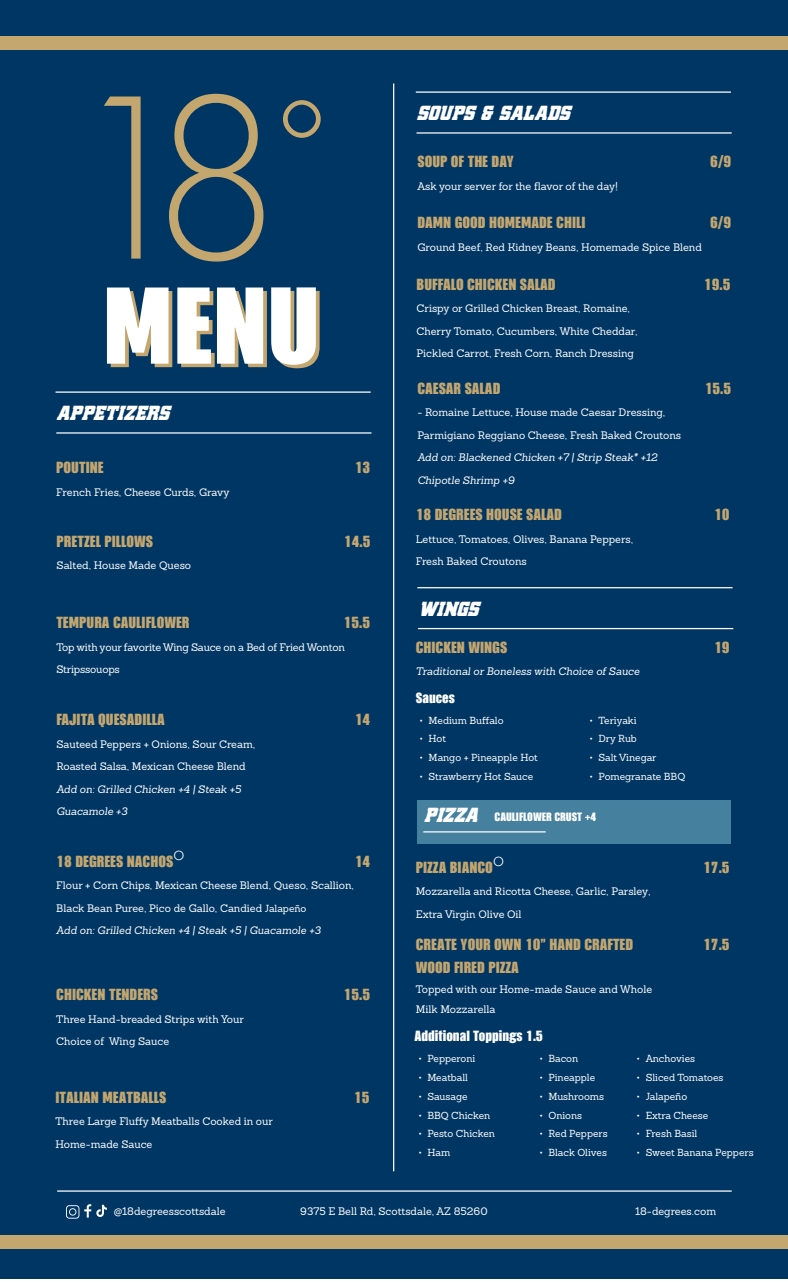
<style>
.page{position:relative;width:788px;height:1283px;background:#fff}
.page>*{position:absolute;margin:0;border:0;box-sizing:border-box;transform-origin:0 0}
.t1{font:900 101.25px "PF Fusion Sans Pro";color:#fff}
.t2{font:italic 21.25px "Red Delicious Super";color:#fff}
.t3{font:900 15px "PF Fusion Sans Pro";color:#c4a66f}
.t4{font:900 13.75px "PF Fusion Sans Pro";color:#fff}
.t5{font:900 11.25px "PF Fusion Sans Pro";color:#fff}
.t6{font:10.62px/22.5px "Sanchez";color:#fff}
.t7{font:italic 10.62px "Sanchez";color:#fff}
.t8{font:10.62px/22.5px "Sanchez";letter-spacing:-.02em;color:#fff}
.t9{font:10px "Sanchez";color:#fff}
.s1{font-size:10px}
.s2{font-style:italic}
</style>
<div class="page">
<div style="left:0;top:0;width:788px;height:1278px;background:#003663"></div>
<div style="left:0;top:36px;width:788px;height:14px;background:#c4a66f"></div>
<svg style="left:104px;top:96px;width:37px;height:163px"></svg>
<svg style="left:169px;top:94px;width:94px;height:167px"></svg>
<svg style="left:283px;top:100px;width:37px;height:38px"></svg>
<hr style="left:56px;top:391px;width:315px;height:2px;background:#fff">
<hr style="left:56px;top:432px;width:315px;height:1px;background:#fff">
<div style="left:0;top:1235px;width:788px;height:14px;background:#c4a66f"></div>
<hr style="left:57px;top:1190px;width:674px;height:1px;background:#fff">
<hr style="left:393px;top:83px;width:1px;height:1088px;background:#fff">
<svg style="left:66px;top:1204px;width:41px;height:14px"></svg>
<hr style="left:415px;top:91px;width:315px;height:2px;background:#fff">
<hr style="left:416px;top:132px;width:315px;height:2px;background:#fff">
<hr style="left:417px;top:587px;width:315px;height:1px;background:#fff">
<hr style="left:418px;top:628px;width:315px;height:1px;background:#fff">
<div style="left:417px;top:800px;width:313px;height:44px;background:#45809e"></div>
<hr style="left:423px;top:831px;width:122px;height:1px;background:#fff">
<p class="t1" style="left:103px;top:259px;width:218px">MENU</p>
<p class="t2" style="left:56px;top:401px;width:114px">APPETIZERS</p>
<p class="t3" style="left:56px;top:458px;width:49px">POUTINE</p>
<p class="t3" style="left:354px;top:458px;width:17px">13</p>
<p class="t6" style="left:56px;top:481px;width:174px">French Fries, Cheese Curds, Gravy</p>
<p class="t3" style="left:57px;top:531px;width:98px">PRETZEL PILLOWS</p>
<p class="t3" style="left:344px;top:531px;width:28px">14.5</p>
<p class="t6" style="left:57px;top:554px;width:136px">Salted, House Made Queso</p>
<p class="t3" style="left:56px;top:613px;width:135px">TEMPURA CAULIFLOWER</p>
<p class="t3" style="left:343px;top:613px;width:28px">15.5</p>
<p class="t8" style="left:56px;top:636px;width:290px">Top with your favorite Wing Sauce on a Bed of Fried Wonton<br>Stripssouops</p>
<p class="t3" style="left:56px;top:710px;width:110px">FAJITA QUESADILLA</p>
<p class="t3" style="left:354px;top:710px;width:17px">14</p>
<p class="t6" style="left:56px;top:733px;width:200px">Sauteed Peppers + Onions, Sour Cream,</p>
<p class="t6" style="left:56px;top:755px;width:191px">Roasted Salsa, Mexican Cheese Blend</p>
<p class="t7" style="left:56px;top:782px;width:186px">Add on: Grilled Chicken +4 | Steak +5</p>
<p class="t7" style="left:56px;top:805px;width:73px">Guacamole +3</p>
<p class="t3" style="left:56px;top:851px;width:118px">18 DEGREES NACHOS</p>
<p class="t3" style="left:354px;top:851px;width:17px">14</p>
<p class="t6" style="left:56px;top:874px;width:299px">Flour + Corn Chips, Mexican Cheese Blend, Queso, Scallion,<br>Black Bean Puree, Pico de Gallo, Candied <span class="s1">Jalapeño<br></span><span class="s2">Add on: Grilled Chicken +4 | Steak +5 | Guacamole +3</span></p>
<p class="t3" style="left:56px;top:985px;width:103px">CHICKEN TENDERS</p>
<p class="t3" style="left:343px;top:985px;width:28px">15.5</p>
<p class="t6" style="left:56px;top:1007px;width:189px">Three Hand-breaded Strips with Your</p>
<p class="t6" style="left:56px;top:1030px;width:114px">Choice of Wing Sauce</p>
<p class="t3" style="left:56px;top:1087px;width:112px">ITALIAN MEATBALLS</p>
<p class="t3" style="left:354px;top:1087px;width:17px">15</p>
<p class="t6" style="left:56px;top:1110px;width:219px">Three Large Fluffy Meatballs Cooked in our</p>
<p class="t6" style="left:56px;top:1132px;width:98px">Home-made Sauce</p>
<p class="t2" style="left:416px;top:101px;width:154px">SOUPS &amp; SALADS</p>
<p class="t3" style="left:417px;top:152px;width:98px">SOUP OF THE DAY</p>
<p class="t3" style="left:710px;top:152px;width:23px">6/9</p>
<p class="t6" style="left:417px;top:175px;width:202px">Ask your server for the flavor of the day!</p>
<p class="t3" style="left:417px;top:213px;width:170px">DAMN GOOD HOMEMADE CHILI</p>
<p class="t3" style="left:710px;top:213px;width:23px">6/9</p>
<p class="t6" style="left:417px;top:236px;width:286px">Ground Beef, Red Kidney Beans, Homemade Spice Blend</p>
<p class="t3" style="left:416px;top:274px;width:141px">BUFFALO CHICKEN SALAD</p>
<p class="t3" style="left:703px;top:274px;width:28px">19.5</p>
<p class="t6" style="left:416px;top:297px;width:215px">Crispy or Grilled Chicken Breast, Romaine,</p>
<p class="t6" style="left:416px;top:320px;width:222px">Cherry Tomato, Cucumbers, White Cheddar,</p>
<p class="t6" style="left:416px;top:342px;width:219px">Pickled Carrot, Fresh Corn, Ranch Dressing</p>
<p class="t3" style="left:417px;top:378px;width:85px">CAESAR SALAD</p>
<p class="t3" style="left:704px;top:378px;width:28px">15.5</p>
<p class="t6" style="left:417px;top:401px;width:249px">- Romaine Lettuce, House made Caesar Dressing,</p>
<p class="t6" style="left:417px;top:423px;width:265px">Parmigiano Reggiano Cheese, Fresh Baked Croutons<br><span class="s2">Add on: Blackened Chicken +7 | Strip Steak* +12</span></p>
<p class="t7" style="left:417px;top:473px;width:99px">Chipotle Shrimp +9</p>
<p class="t3" style="left:415px;top:505px;width:148px">18 DEGREES HOUSE SALAD</p>
<p class="t3" style="left:714px;top:505px;width:17px">10</p>
<p class="t6" style="left:415px;top:527px;width:219px">Lettuce, Tomatoes, Olives, Banana Peppers,</p>
<p class="t6" style="left:415px;top:550px;width:113px">Fresh Baked Croutons</p>
<p class="t2" style="left:418px;top:597px;width:62px">WINGS</p>
<p class="t3" style="left:415px;top:637px;width:93px">CHICKEN WINGS</p>
<p class="t3" style="left:714px;top:637px;width:17px">19</p>
<p class="t7" style="left:415px;top:664px;width:225px">Traditional or Boneless with Choice of Sauce</p>
<p class="t4" style="left:415px;top:688px;width:41px">Sauces</p>
<p class="t9" style="left:419px;top:713px;width:85px">• Medium Buffalo</p>
<p class="t9" style="left:419px;top:732px;width:28px">• Hot</p>
<p class="t9" style="left:419px;top:751px;width:120px">• Mango + Pineapple Hot</p>
<p class="t9" style="left:419px;top:770px;width:115px">• Strawberry Hot Sauce</p>
<p class="t9" style="left:589px;top:713px;width:49px">• Teriyaki</p>
<p class="t9" style="left:589px;top:732px;width:49px">• Dry Rub</p>
<p class="t9" style="left:589px;top:751px;width:69px">• Salt Vinegar</p>
<p class="t9" style="left:589px;top:770px;width:97px">• Pomegranate BBQ</p>
<p class="t2" style="left:424px;top:803px;width:55px">PIZZA</p>
<p class="t5" style="left:494px;top:809px;width:103px">CAULIFLOWER CRUST +4</p>
<p class="t3" style="left:415px;top:857px;width:79px">PIZZA BIANCO</p>
<p class="t3" style="left:703px;top:857px;width:28px">17.5</p>
<p class="t6" style="left:415px;top:880px;width:236px">Mozzarella and Ricotta Cheese, Garlic, Parsley,</p>
<p class="t6" style="left:415px;top:902px;width:107px">Extra Virgin Olive Oil</p>
<p class="t3" style="left:415px;top:935px;width:219px">CREATE YOUR OWN 10” HAND CRAFTED</p>
<p class="t3" style="left:703px;top:935px;width:28px">17.5</p>
<p class="t3" style="left:415px;top:957px;width:105px">WOOD FIRED PIZZA</p>
<p class="t6" style="left:415px;top:978px;width:238px">Topped with our Home-made Sauce and Whole</p>
<p class="t6" style="left:415px;top:998px;width:81px">Milk Mozzarella</p>
<p class="t4" style="left:414px;top:1027px;width:130px">Additional Toppings 1.5</p>
<p class="t9" style="left:418px;top:1052px;width:59px">• Pepperoni</p>
<p class="t9" style="left:418px;top:1071px;width:51px">• Meatball</p>
<p class="t9" style="left:418px;top:1090px;width:51px">• Sausage</p>
<p class="t9" style="left:418px;top:1108px;width:73px">• BBQ Chicken</p>
<p class="t9" style="left:418px;top:1127px;width:78px">• Pesto Chicken</p>
<p class="t9" style="left:418px;top:1146px;width:33px">• Ham</p>
<p class="t9" style="left:539px;top:1052px;width:40px">• Bacon</p>
<p class="t9" style="left:539px;top:1071px;width:57px">• Pineapple</p>
<p class="t9" style="left:539px;top:1090px;width:66px">• Mushrooms</p>
<p class="t9" style="left:539px;top:1108px;width:44px">• Onions</p>
<p class="t9" style="left:539px;top:1127px;width:70px">• Red Peppers</p>
<p class="t9" style="left:539px;top:1146px;width:69px">• Black Olives</p>
<p class="t9" style="left:636px;top:1052px;width:60px">• Anchovies</p>
<p class="t9" style="left:636px;top:1071px;width:88px">• Sliced Tomatoes</p>
<p class="t9" style="left:636px;top:1090px;width:52px">• Jalapeño</p>
<p class="t9" style="left:636px;top:1108px;width:73px">• Extra Cheese</p>
<p class="t9" style="left:636px;top:1127px;width:62px">• Fresh Basil</p>
<p class="t9" style="left:636px;top:1146px;width:118px">• Sweet Banana Peppers</p>
<p class="t6" style="left:114px;top:1199px;width:113px">@18degreesscottsdale</p>
<p class="t6" style="left:300px;top:1199px;width:189px">9375 E Bell Rd, Scottsdale, AZ 85260</p>
<p class="t6" style="left:635px;top:1200px;width:83px">18-degrees.com</p>
</div>
